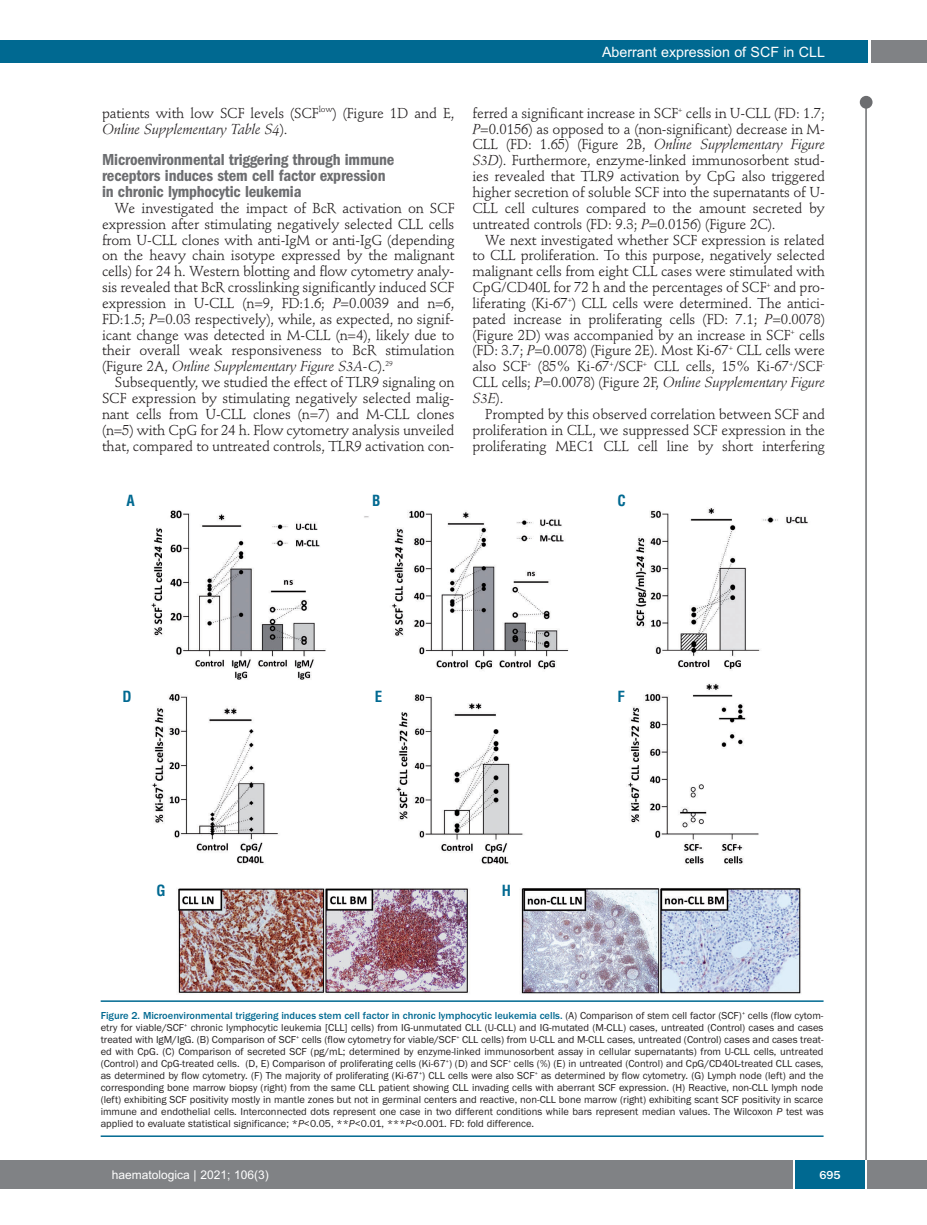
<style>
.page{position:relative;width:927px;height:1225px;background:#fff}
.page>*{position:absolute;margin:0;border:0;box-sizing:border-box;transform-origin:0 0}
.t1{font:600 condensed 16.5px/15.9px "Franklin Gothic";letter-spacing:-.01em;color:#6c6d70}
.t2{font:700 condensed 15px "Helvetica";color:#006991}
.t3{font:14.25px/15.9px "Stempel Schneidler";letter-spacing:-.01em;color:#231f20;text-align:justify}
.t4{font:14.25px "Arial";color:#fff}
.t5{font:12px "Arial";color:#fff}
.t6{font:500 12px "Franklin Gothic";color:#fff}
.t7{font:10.5px/12px "Franklin Gothic";color:#231f20;text-align:justify}
.s1{font-style:italic}
.s2{font-weight:500;color:#006991}
</style>
<div class="page">
<div style="left:860px;top:96px;width:12px;height:13px;background:#6c6d70;border-radius:50%"></div>
<hr style="left:865px;top:98px;width:2px;height:1062px;background:#6c6d70">
<div style="left:871px;top:40px;width:56px;height:22px;background:#808285"></div>
<div style="left:18px;top:40px;width:849px;height:22px;background:#006991"></div>
<div style="left:17px;top:1160px;width:910px;height:28px;background:#808285"></div>
<div style="left:795px;top:1160px;width:70px;height:28px;background:#006991"></div>
<hr style="left:793px;top:1160px;width:2px;height:28px;background:#fff">
<hr style="left:865px;top:1160px;width:2px;height:28px;background:#fff">
<div style="left:0;top:40px;width:19px;height:22px;background:#006991"></div>
<div style="left:0;top:1160px;width:18px;height:28px;background:#808285"></div>
<img style="left:151px;top:508px;width:657px;height:486px">
<hr style="left:101px;top:1000px;width:723px;height:2px;background:#006991">
<hr style="left:101px;top:1135px;width:723px;height:2px;background:#006991">
<p class="t4" style="left:602px;top:44px;width:224px">Aberrant expression of SCF in CLL</p>
<p class="t3" style="left:102px;top:106px;width:354px">patients with low SCF levels (SCF<sup>low</sup>) (Figure 1D and E,<br><span class="s1">Online Supplementary Table S4</span>).</p>
<p class="t1" style="left:102px;top:153px;width:294px">Microenvironmental triggering through immune receptors induces stem cell factor expression in chronic lymphocytic leukemia</p>
<p class="t3" style="left:102px;top:201px;width:354px;text-indent:13px">We investigated the impact of BcR activation on SCF expression after stimulating negatively selected CLL cells from U-CLL clones with anti-IgM or anti-IgG (depending on the heavy chain isotype expressed by the malignant cells) for 24 h. Western blotting and flow cytometry analy&shy;sis revealed that BcR crosslinking significantly induced SCF expression in U-CLL (n=9, FD:1.6; <span class="s1">P</span>=0.0039 and n=6, FD:1.5; <span class="s1">P</span>=0.03 respectively), while, as expected, no signif&shy;icant change was detected in M-CLL (n=4), likely due to their overall weak responsiveness to BcR stimulation (Figure 2A, <span class="s1">Online Supplementary Figure S3A-C</span>).<sup>29</sup></p>
<p class="t3" style="left:102px;top:376px;width:354px;text-indent:13px">Subsequently, we studied the effect of TLR9 signaling on SCF expression by stimulating negatively selected malig&shy;nant cells from U-CLL clones (n=7) and M-CLL clones (n=5) with CpG for 24 h. Flow cytometry analysis unveiled that, compared to untreated controls, TLR9 activation con-</p>
<p class="t3" style="left:472px;top:106px;width:354px">ferred a significant increase in SCF<sup>+</sup> cells in U-CLL (FD: 1.7; <span class="s1">P</span>=0.0156) as opposed to a (non-significant) decrease in M-CLL (FD: 1.65) (Figure 2B, <span class="s1">Online Supplementary Figure S3D</span>). Furthermore, enzyme-linked immunosorbent stud&shy;ies revealed that TLR9 activation by CpG also triggered higher secretion of soluble SCF into the supernatants of U-CLL cell cultures compared to the amount secreted by untreated controls (FD: 9.3; <span class="s1">P</span>=0.0156) (Figure 2C).</p>
<p class="t3" style="left:472px;top:233px;width:354px;text-indent:13px">We next investigated whether SCF expression is related to CLL proliferation. To this purpose, negatively selected malignant cells from eight CLL cases were stimulated with CpG/CD40L for 72 h and the percentages of SCF<sup>+</sup> and pro&shy;liferating (Ki-67<sup>+</sup>) CLL cells were determined. The antici&shy;pated increase in proliferating cells (FD: 7.1; <span class="s1">P</span>=0.0078) (Figure 2D) was accompanied by an increase in SCF<sup>+</sup> cells (FD: 3.7; <span class="s1">P</span>=0.0078) (Figure 2E). Most Ki-67<sup>+</sup> CLL cells were also SCF<sup>+</sup> (85% Ki-67<sup>+</sup>/SCF<sup>+</sup> CLL cells, 15% Ki-67<sup>+</sup>/SCF<sup>-</sup>CLL cells; <span class="s1">P</span>=0.0078) (Figure 2F, <span class="s1">Online Supplementary Figure S3E</span>).</p>
<p class="t3" style="left:472px;top:407px;width:354px;text-indent:13px">Prompted by this observed correlation between SCF and proliferation in CLL, we suppressed SCF expression in the proliferating MEC1 CLL cell line by short interfering</p>
<p class="t2" style="left:127px;top:492px;width:10px">A</p>
<p class="t2" style="left:372px;top:492px;width:10px">B</p>
<p class="t2" style="left:617px;top:492px;width:10px">C</p>
<p class="t2" style="left:122px;top:687px;width:11px">D</p>
<p class="t2" style="left:375px;top:687px;width:9px">E</p>
<p class="t2" style="left:617px;top:687px;width:9px">F</p>
<p class="t2" style="left:156px;top:881px;width:11px">G</p>
<p class="t2" style="left:502px;top:881px;width:11px">H</p>
<p class="t7" style="left:101px;top:1009px;width:725px"><span class="s2">Figure 2. Microenvironmental triggering induces stem cell factor in chronic lymphocytic leukemia cells.</span> (A) Comparison of stem cell factor (SCF)<sup>+</sup> cells (flow cytom&shy;etry for viable/SCF<sup>+</sup> chronic lymphocytic leukemia [CLL] cells) from IG-unmutated CLL (U-CLL) and IG-mutated (M-CLL) cases, untreated (Control) cases and cases treated with IgM/IgG. (B) Comparison of SCF<sup>+</sup> cells (flow cytometry for viable/SCF<sup>+</sup> CLL cells) from U-CLL and M-CLL cases, untreated (Control) cases and cases treat&shy;ed with CpG. (C) Comparison of secreted SCF (pg/mL; determined by enzyme-linked immunosorbent assay in cellular supernatants) from U-CLL cells, untreated (Control) and CpG-treated cells. (D, E) Comparison of proliferating cells (Ki-67<sup>+</sup>) (D) and SCF<sup>+</sup> cells (%) (E) in untreated (Control) and CpG/CD40L-treated CLL cases, as determined by flow cytometry. (F) The majority of proliferating (Ki-67<sup>+</sup>) CLL cells were also SCF<sup>+</sup> as determined by flow cytometry. (G) Lymph node (left) and the corresponding bone marrow biopsy (right) from the same CLL patient showing CLL invading cells with aberrant SCF expression. (H) Reactive, non-CLL lymph node (left) exhibiting SCF positivity mostly in mantle zones but not in germinal centers and reactive, non-CLL bone marrow (right) exhibiting scant SCF positivity in scarce immune and endothelial cells. Interconnected dots represent one case in two different conditions while bars represent median values. The Wilcoxon <span class="s1">P</span> test was applied to evaluate statistical significance; *<span class="s1">P</span>&lt;0.05, **<span class="s1">P</span>&lt;0.01, ***<span class="s1">P</span>&lt;0.001. FD: fold difference.</p>
<p class="t5" style="left:112px;top:1167px;width:158px">haematologica | 2021; 106(3)</p>
<p class="t6" style="left:819px;top:1167px;width:23px">695</p>
</div>
